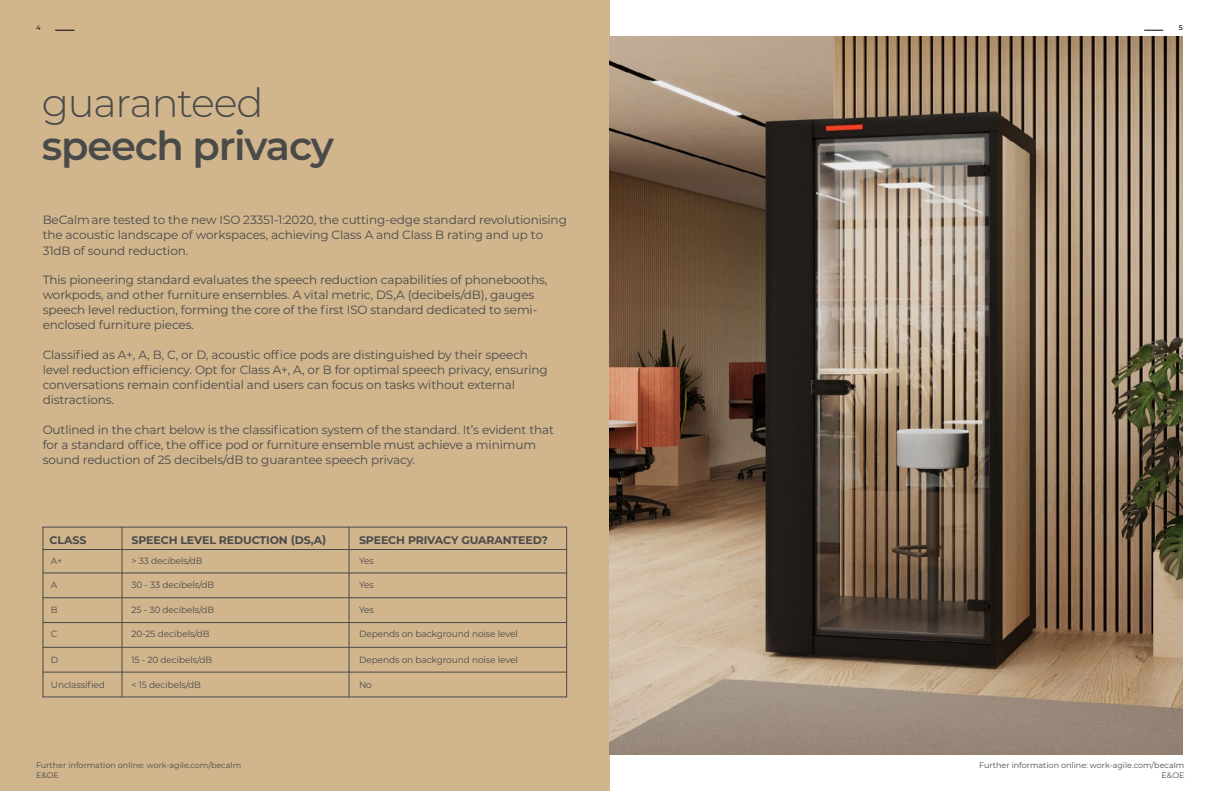
<style>
.page{position:relative;width:1219px;height:791px;background:#fff}
.page>*{position:absolute;margin:0;border:0;box-sizing:border-box;transform-origin:0 0}
.t1{font:600 40px "Montserrat";letter-spacing:-.03em;color:#4a4a49}
.t2{font:300 40px "Montserrat";letter-spacing:-.03em;color:#4a4a49}
.t3{font:12px/15px "Montserrat";letter-spacing:-.01em;color:#4a4a49}
.t4{font:700 11px "Montserrat";letter-spacing:-.01em;color:#4a4a49}
.t5{font:9px "Montserrat";letter-spacing:-.01em;color:#4a4a49}
.t6{font:8px/9.6px "Montserrat";color:#4a4a49;text-align:right}
.t7{font:500 7px "Montserrat";color:#000}
.t8{font:7px "Montserrat";color:#000}
</style>
<div class="page">
<svg style="left:1144px;top:30px;width:19px;height:1px"></svg>
<div style="left:0;top:0;width:609px;height:791px;background:#d0b58d"></div>
<svg style="left:55px;top:30px;width:19px;height:1px"></svg>
<img style="left:609px;top:36px;width:574px;height:719px">
<div style="left:43px;top:527px;width:524px;height:170px;border:1px solid #4a4a49"></div>
<hr style="left:122px;top:527px;width:1px;height:170px;background:#4a4a49">
<hr style="left:349px;top:527px;width:1px;height:170px;background:#4a4a49">
<hr style="left:43px;top:549px;width:524px;height:1px;background:#4a4a49">
<hr style="left:43px;top:573px;width:524px;height:1px;background:#4a4a49">
<hr style="left:43px;top:597px;width:524px;height:1px;background:#4a4a49">
<hr style="left:43px;top:622px;width:524px;height:1px;background:#4a4a49">
<hr style="left:43px;top:647px;width:524px;height:1px;background:#4a4a49">
<hr style="left:43px;top:672px;width:524px;height:1px;background:#4a4a49">
<p class="t8" style="left:36px;top:23px;width:6px">4</p>
<h1 class="t2" style="left:42px;top:75px;width:223px">guaranteed</h1>
<h1 class="t1" style="left:42px;top:117px;width:294px">speech privacy</h1>
<p class="t3" style="left:43px;top:211px;width:526px">BeCalmare tested to the new ISO 23351-1:2020, the cutting-edge standard revolutionising the acoustic landscape of workspaces, achieving Class A and Class B rating and up to</p>
<p class="t3" style="left:43px;top:243px;width:147px">31dB of sound reduction.</p>
<p class="t3" style="left:43px;top:271px;width:506px">This pioneering standard evaluates the speech reduction capabilities of phonebooths, workpods, and other furniture ensembles. A vital metric, DS,A (decibels/dB), gauges speech level reduction, forming the core of the first ISO standard dedicated to semi&shy;enclosed furniture pieces.</p>
<p class="t3" style="left:43px;top:346px;width:507px">Classified as A+, A, B, C, or D, acoustic office pods are distinguished by their speech level reduction efficiency. Opt for Class A+, A, or B for optimal speech privacy, ensuring conversations remain confidential and users can focus on tasks without external distractions.</p>
<p class="t3" style="left:43px;top:421px;width:513px">Outlined in the chart below is the classification system of the standard. It’s evident that for a standard office, the office pod or furniture ensemble must achieve a minimum sound reduction of 25 decibels/dB to guarantee speech privacy.</p>
<p class="t4" style="left:50px;top:532px;width:38px">CLASS</p>
<p class="t5" style="left:51px;top:554px;width:13px">A+</p>
<p class="t5" style="left:51px;top:579px;width:8px">A</p>
<p class="t5" style="left:51px;top:603px;width:8px">B</p>
<p class="t5" style="left:51px;top:628px;width:8px">C</p>
<p class="t5" style="left:51px;top:654px;width:9px">D</p>
<p class="t5" style="left:51px;top:679px;width:56px">Unclassified</p>
<p class="t4" style="left:131px;top:532px;width:196px">SPEECH LEVEL REDUCTION (DS,A)</p>
<p class="t5" style="left:131px;top:554px;width:73px">&gt; 33 decibels/dB</p>
<p class="t5" style="left:131px;top:579px;width:84px">30 - 33 decibels/dB</p>
<p class="t5" style="left:131px;top:603px;width:84px">25 - 30 decibels/dB</p>
<p class="t5" style="left:131px;top:628px;width:80px">20-25 decibels/dB</p>
<p class="t5" style="left:131px;top:654px;width:82px">15 - 20 decibels/dB</p>
<p class="t5" style="left:131px;top:679px;width:71px">&lt; 15 decibels/dB</p>
<p class="t6" style="left:36px;top:760px;width:207px;text-align:left">Further information online: work-agile.com/becalm<br>E&amp;OE</p>
<p class="t4" style="left:359px;top:532px;width:190px">SPEECH PRIVACY GUARANTEED?</p>
<p class="t5" style="left:359px;top:554px;width:16px">Yes</p>
<p class="t5" style="left:359px;top:579px;width:16px">Yes</p>
<p class="t5" style="left:359px;top:603px;width:16px">Yes</p>
<p class="t5" style="left:359px;top:628px;width:160px">Depends on background noise level</p>
<p class="t5" style="left:359px;top:654px;width:160px">Depends on background noise level</p>
<p class="t5" style="left:359px;top:679px;width:14px">No</p>
<p class="t7" style="left:1179px;top:23px;width:6px">5</p>
<p class="t6" style="left:979px;top:760px;width:207px">Further information online: work-agile.com/becalm<br>E&amp;OE</p>
</div>
